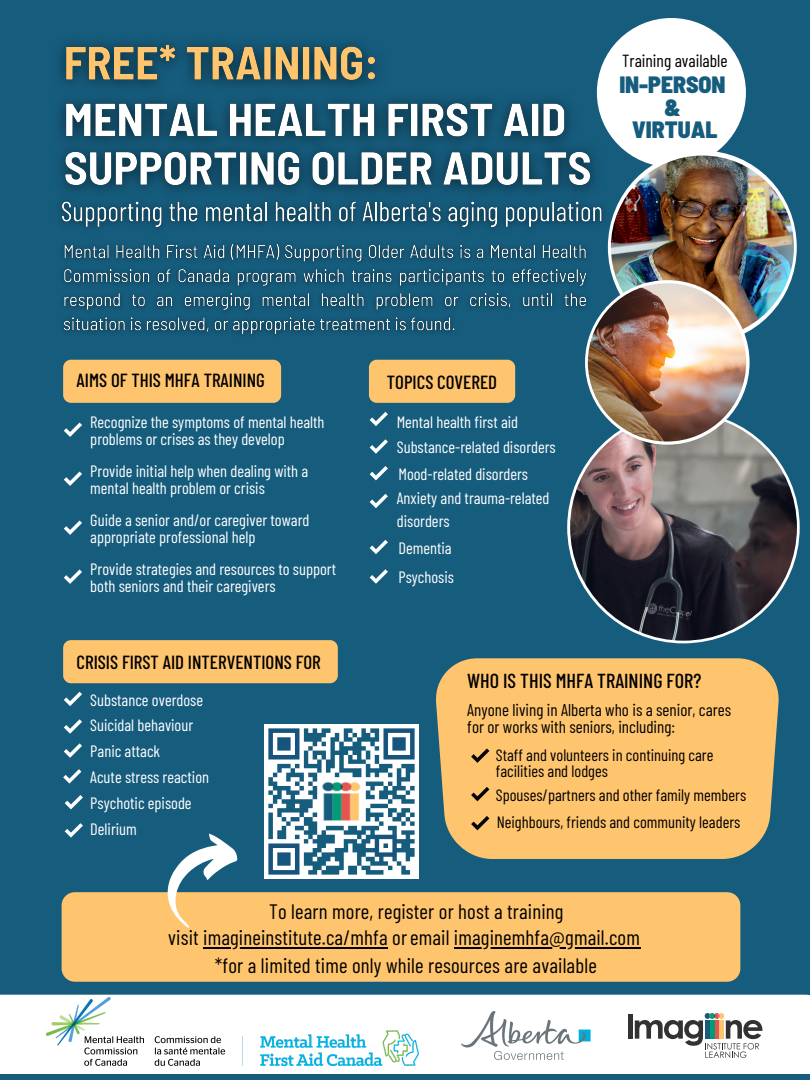
<style>
.page{position:relative;width:810px;height:1080px;background:#165c7d}
.page>*{position:absolute;margin:0;border:0;box-sizing:border-box;transform-origin:0 0}
.t1{font:900 semi-condensed 23.56px/22.5px "Barlow";color:#165c7d;text-align:center}
.t2{font:20.81px/27.2px "Barlow Condensed";letter-spacing:.01em;color:#000;text-align:center}
.t3{font:500 20.25px "Barlow Condensed";color:#000}
.t4{font:500 19px "Barlow Condensed";color:#000}
.t5{font:17.5px "Barlow Condensed";color:#000}
.t6{font:17.06px/17.4px "Barlow Condensed";color:#000}
.t7{font:16.44px/17.1px "Barlow Condensed";color:#fff}
.t8{font:16.44px/26.7px "Barlow Condensed";color:#000}
</style>
<div class="page">
<svg style="left:43px;top:636px;width:766px;height:359px"></svg>
<div style="left:597px;top:18px;width:149px;height:149px;background:#fff;border-radius:50%"></div>
<div style="left:436px;top:658px;width:343px;height:201px;background:#ffc56e"></div>
<div style="left:0;top:995px;width:810px;height:79px;background:#fff"></div>
<div style="left:63px;top:360px;width:218px;height:43px;background:#ffc56e;border-radius:8px"></div>
<svg style="left:608px;top:151px;width:189px;height:193px;fill:#fff"></svg>
<img style="left:611px;top:156px;width:183px;height:183px;border-radius:50%">
<svg style="left:567px;top:411px;width:233px;height:232px;background:#e8edf0"></svg>
<img style="left:570px;top:414px;width:227px;height:227px;border-radius:50%">
<svg style="left:585px;top:280px;width:165px;height:165px;background:#ebeded"></svg>
<img style="left:588px;top:283px;width:158px;height:159px;border-radius:50%">
<div style="left:628px;top:1014px;width:5px;height:25px;background:#333132"></div>
<svg style="left:635px;top:1013px;width:127px;height:45px;background:#c2c2c0"></svg>
<svg style="left:471px;top:748px;width:18px;height:15px"></svg>
<svg style="left:471px;top:787px;width:18px;height:14px"></svg>
<svg style="left:471px;top:816px;width:18px;height:14px"></svg>
<svg style="left:64px;top:423px;width:18px;height:14px"></svg>
<svg style="left:64px;top:521px;width:18px;height:14px"></svg>
<svg style="left:64px;top:569px;width:18px;height:15px"></svg>
<div style="left:63px;top:640px;width:275px;height:43px;background:#ffc56e;border-radius:8px"></div>
<svg style="left:64px;top:692px;width:18px;height:14px"></svg>
<svg style="left:64px;top:743px;width:18px;height:15px"></svg>
<svg style="left:63px;top:769px;width:18px;height:15px"></svg>
<svg style="left:65px;top:795px;width:18px;height:14px"></svg>
<svg style="left:64px;top:719px;width:18px;height:15px"></svg>
<svg style="left:65px;top:823px;width:18px;height:15px"></svg>
<div style="left:369px;top:360px;width:146px;height:43px;background:#ffc56e;border-radius:8px"></div>
<svg style="left:370px;top:412px;width:18px;height:14px"></svg>
<svg style="left:370px;top:439px;width:18px;height:15px"></svg>
<svg style="left:370px;top:466px;width:18px;height:14px"></svg>
<svg style="left:370px;top:494px;width:18px;height:14px"></svg>
<svg style="left:370px;top:540px;width:18px;height:14px"></svg>
<svg style="left:370px;top:569px;width:18px;height:15px"></svg>
<div style="left:62px;top:892px;width:678px;height:90px;background:#ffc56e;border-radius:13px"></div>
<svg style="left:168px;top:834px;width:69px;height:94px"></svg>
<img style="left:457px;top:1007px;width:140px;height:57px">
<img style="left:47px;top:998px;width:372px;height:67px">
<svg style="left:64px;top:472px;width:18px;height:14px"></svg>
<img style="left:264px;top:725px;width:154px;height:154px">
<img style="left:59px;top:42px;width:317px;height:29px">
<img style="left:61px;top:215px;width:553px;height:25px">
<img style="left:61px;top:232px;width:534px;height:110px">
<hr style="left:454px;top:947px;width:186px;height:2px;background:#000">
<img style="left:59px;top:71px;width:570px;height:144px">
<hr style="left:203px;top:947px;width:185px;height:2px;background:#000">
<p class="t5" style="left:622px;top:49px;width:107px">Training available</p>
<h1 class="t1" style="left:619px;top:73px;width:108px">IN-PERSON &amp;<br>VIRTUAL</h1>
<p class="t4" style="left:77px;top:368px;width:190px">AIMS OF THIS MHFA TRAINING</p>
<p class="t7" style="left:90px;top:413px;width:236px">Recognize the symptoms of mental health problems or crises as they develop</p>
<p class="t7" style="left:90px;top:462px;width:220px">Provide initial help when dealing with a mental health problem or crisis</p>
<p class="t7" style="left:90px;top:511px;width:221px">Guide a senior and/or caregiver toward appropriate professional help</p>
<p class="t7" style="left:90px;top:560px;width:247px">Provide strategies and resources to support both seniors and their caregivers</p>
<p class="t4" style="left:77px;top:650px;width:246px">CRISIS FIRST AID INTERVENTIONS FOR</p>
<p class="t7" style="left:90px;top:690px;width:114px">Substance overdose</p>
<p class="t7" style="left:90px;top:712px;width:120px;line-height:25.8px">Suicidal behaviour<br>Panic attack<br>Acute stress reaction<br>Psychotic episode</p>
<p class="t7" style="left:90px;top:820px;width:48px">Delirium</p>
<p class="t4" style="left:387px;top:370px;width:112px">TOPICS COVERED</p>
<p class="t7" style="left:397px;top:409px;width:161px;line-height:25.1px">Mental health first aid<br>Substance-related disorders</p>
<p class="t7" style="left:397px;top:461px;width:154px;line-height:23.4px">Mood-related disorders<br>Anxiety and trauma-related disorders</p>
<p class="t7" style="left:398px;top:539px;width:55px">Dementia</p>
<p class="t7" style="left:398px;top:568px;width:57px">Psychosis</p>
<p class="t3" style="left:467px;top:667px;width:236px">WHO IS THIS MHFA TRAINING FOR?</p>
<p class="t6" style="left:467px;top:700px;width:265px">Anyone living in Alberta who is a senior, cares for or works with seniors, including:</p>
<p class="t8" style="left:496px;top:747px;width:219px;line-height:15.9px">Staff and volunteers in continuing care facilities and lodges</p>
<p class="t8" style="left:496px;top:781px;width:252px">Spouses/partners and other family members<br>Neighbours, friends and community leaders</p>
<p class="t2" style="left:269px;top:897px;width:296px">To learn more, register or host a training</p>
<p class="t2" style="left:168px;top:924px;width:473px">visit imagineinstitute.ca/mhfa oremail imaginemhfa@gmail.com *for a limited time only while resources are available</p>
</div>
